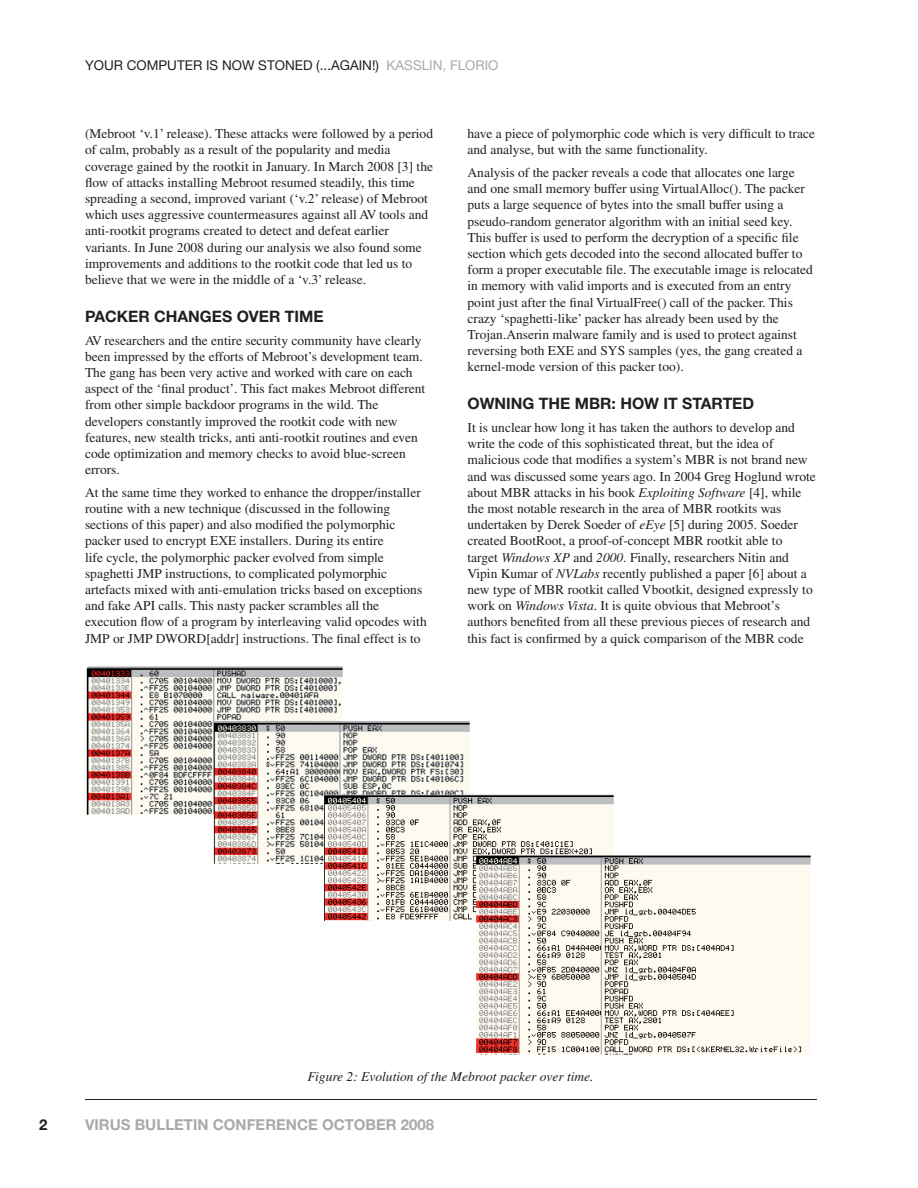
<style>
.page{position:relative;width:918px;height:1188px;background:#fff}
.page>*{position:absolute;margin:0;border:0;box-sizing:border-box;transform-origin:0 0}
.t1{font:700 15.75px "Helvetica Neue";color:#231f20}
.t2{font:700 15px "Helvetica Neue";color:#a8a9ad}
.t3{font:700 15px "Helvetica Neue";color:#231f20}
.t4{font:13.5px/16.2px "Times";color:#231f20}
.t5{font:13.5px "Helvetica Neue";color:#231f20}
.t6{font:italic 13.5px "Times";color:#231f20}
.s1{color:#a8a9ad}
.s2{font-style:italic}
</style>
<div class="page">
<hr style="left:85px;top:1099px;width:731px;height:1px;background:#231f20">
<img style="left:86px;top:666px;width:725px;height:389px">
<p class="t5" style="left:85px;top:61px;width:415px">YOUR COMPUTER IS NOW STONED (...AGAIN!) <span class="s1">KASSLIN, FLORIO</span></p>
<p class="t4" style="left:85px;top:127px;width:350px">(Mebroot ‘v.1’ release). These attacks were followed by a period of calm, probably as a result of the popularity and media coverage gained by the rootkit in January. In March 2008 [3] the flow of attacks installing Mebroot resumed steadily, this time spreading a second, improved variant (‘v.2’ release) of Mebroot which uses aggressive countermeasures against all AV tools and anti-rootkit programs created to detect and defeat earlier variants. In June 2008 during our analysis we also found some improvements and additions to the rootkit code that led us to believe that we were in the middle of a ‘v.3’ release.</p>
<p class="t1" style="left:85px;top:311px;width:240px">PACKER CHANGES OVER TIME</p>
<p class="t4" style="left:85px;top:333px;width:342px">AV researchers and the entire security community have clearly been impressed by the efforts of Mebroot’s development team.<br>The gang has been very active and worked with care on each aspect of the ‘final product’. This fact makes Mebroot different from other simple backdoor programs in the wild. The developers constantly improved the rootkit code with new features, new stealth tricks, anti anti-rootkit routines and even code optimization and memory checks to avoid blue-screen errors.</p>
<p class="t4" style="left:85px;top:485px;width:343px">At the same time they worked to enhance the dropper/installer routine with a new technique (discussed in the following sections of this paper) and also modified the polymorphic packer used to encrypt EXE installers. During its entire<br>life cycle, the polymorphic packer evolved from simple spaghetti JMP instructions, to complicated polymorphic artefacts mixed with anti-emulation tricks based on exceptions and fake API calls. This nasty packer scrambles all the execution flow of a program by interleaving valid opcodes with JMP or JMP DWORD[addr] instructions. The final effect is to</p>
<p class="t4" style="left:468px;top:127px;width:349px">have a piece of polymorphic code which is very difficult to trace and analyse, but with the same functionality.</p>
<p class="t4" style="left:468px;top:166px;width:347px">Analysis of the packer reveals a code that allocates one large and one small memory buffer using VirtualAlloc(). The packer puts a large sequence of bytes into the small buffer using a pseudo-random generator algorithm with an initial seed key.<br>This buffer is used to perform the decryption of a specific file section which gets decoded into the second allocated buffer to form a proper executable file. The executable image is relocated in memory with valid imports and is executed from an entry point just after the final VirtualFree() call of the packer. This crazy ‘spaghetti-like’ packer has already been used by the Trojan.Anserin malware family and is used to protect against reversing both EXE and SYS samples (yes, the gang created a kernel-mode version of this packer too).</p>
<p class="t1" style="left:468px;top:398px;width:288px">OWNING THE MBR: HOW IT STARTED</p>
<p class="t4" style="left:468px;top:421px;width:350px">It is unclear how long it has taken the authors to develop and write the code of this sophisticated threat, but the idea of malicious code that modifies a system’s MBR is not brand new and was discussed some years ago. In 2004 Greg Hoglund wrote about MBR attacks in his book <span class="s2">Exploiting Software</span> [4], while the most notable research in the area of MBR rootkits was undertaken by Derek Soeder of <span class="s2">eEye</span> [5] during 2005. Soeder created BootRoot, a proof-of-concept MBR rootkit able to target <span class="s2">Windows XP</span> and <span class="s2">2000</span>. Finally, researchers Nitin and Vipin Kumar of <span class="s2">NVLabs</span> recently published a paper [6] about a new type of MBR rootkit called Vbootkit, designed expressly to work on <span class="s2">Windows Vista</span>. It is quite obvious that Mebroot’s authors benefited from all these previous pieces of research and this fact is confirmed by a quick comparison of the MBR code</p>
<p class="t6" style="left:308px;top:1072px;width:287px">Figure 2: Evolution of the Mebroot packer over time.</p>
<p class="t3" style="left:39px;top:1119px;width:10px">2</p>
<p class="t2" style="left:85px;top:1119px;width:351px">VIRUS BULLETIN CONFERENCE OCTOBER 2008</p>
</div>
